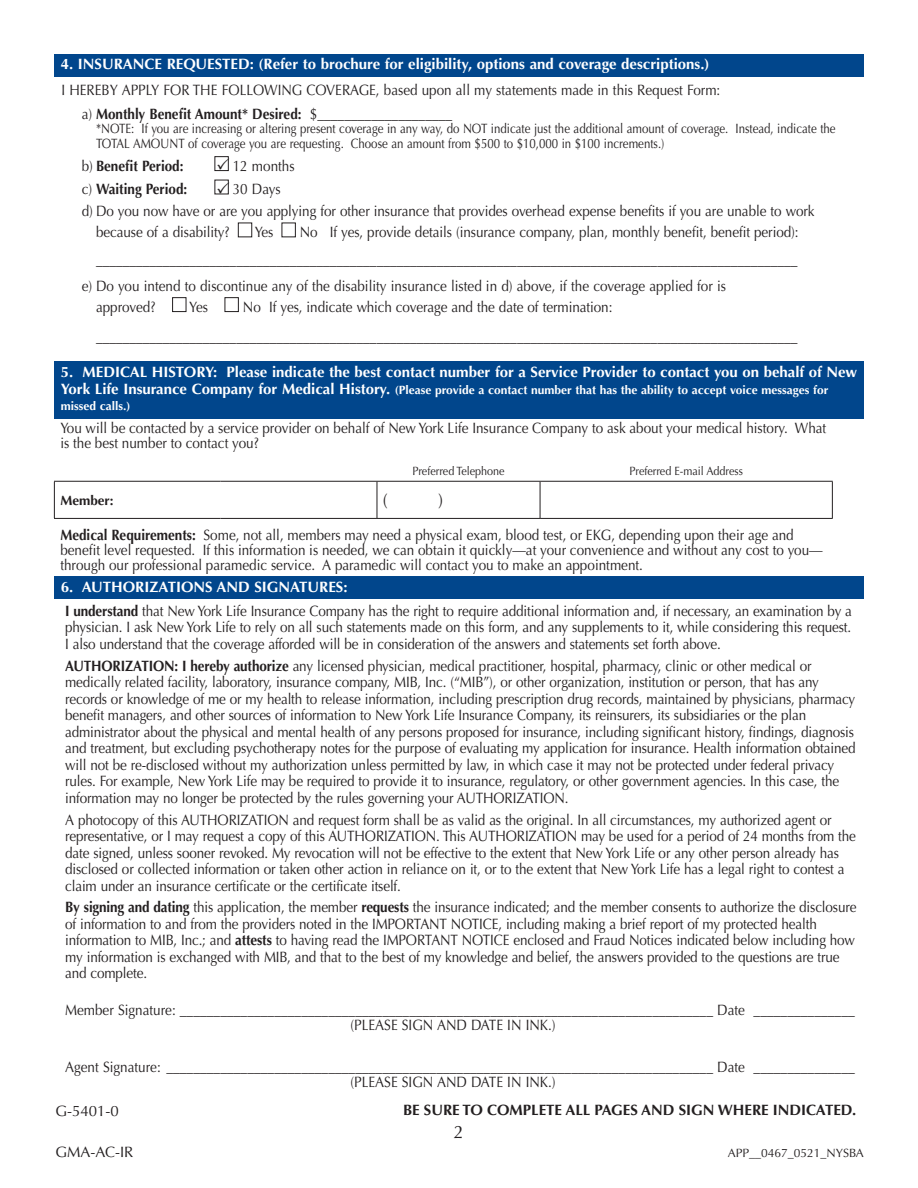
<style>
.page{position:relative;width:918px;height:1188px;background:#fff}
.page>*{position:absolute;margin:0;border:0;box-sizing:border-box;transform-origin:0 0}
._12pt_subhead{font:18px "Optima LT Std";color:#231f20}
.t1{font:15px/16.5px "Optima LT Std";letter-spacing:-.01em;color:#231f20;scale:.9 1}
.t2{font:700 15px "Optima LT Std";color:#fff}
.t3{font:700 15px "Optima LT Std";color:#231f20;scale:.9 1}
.t4{font:700 15px "Optima LT Std";color:#231f20}
.t5{font:15px "Optima LT Std";letter-spacing:-.01em;color:#231f20}
.t6{font:13.5px/14.2px "Optima LT Std";color:#231f20;scale:.85 1}
.t7{font:700 13.5px "Optima LT Std";color:#231f20}
.t8{font:700 12px/16.5px "Optima LT Std";color:#fff}
.Body_Copy{font:12px "Optima LT Std";color:#231f20;scale:.9 1}
.Body_Copy-2{font:12px "Optima LT Std";color:#231f20}
.s1{font-weight:400}
.s2{font-size:15px}
.s3{font-weight:700}
</style>
<div class="page">
<div style="left:214px;top:156px;width:15px;height:15px;border:1px solid #231f20"></div>
<div style="left:238px;top:223px;width:14px;height:14px;border:1px solid #231f20"></div>
<div style="left:282px;top:223px;width:14px;height:14px;border:1px solid #231f20"></div>
<div style="left:172px;top:297px;width:14px;height:15px;border:1px solid #231f20"></div>
<div style="left:225px;top:297px;width:14px;height:15px;border:1px solid #231f20"></div>
<div style="left:54px;top:54px;width:810px;height:22px;background:#01468c"></div>
<div style="left:54px;top:362px;width:810px;height:57px;background:#01468c"></div>
<div style="left:54px;top:577px;width:810px;height:22px;background:#01468c"></div>
<svg style="left:55px;top:482px;width:777px;height:36px"></svg>
<hr style="left:54px;top:481px;width:166px;height:1px;background:#231f20">
<hr style="left:54px;top:482px;width:1px;height:36px;background:#231f20">
<hr style="left:220px;top:481px;width:157px;height:1px;background:#231f20">
<hr style="left:377px;top:481px;width:163px;height:1px;background:#231f20">
<hr style="left:377px;top:482px;width:1px;height:36px;background:#231f20">
<hr style="left:540px;top:481px;width:293px;height:1px;background:#231f20">
<hr style="left:540px;top:482px;width:1px;height:36px;background:#231f20">
<hr style="left:832px;top:482px;width:1px;height:36px;background:#231f20">
<hr style="left:54px;top:518px;width:166px;height:1px;background:#231f20">
<hr style="left:220px;top:518px;width:157px;height:1px;background:#231f20">
<hr style="left:377px;top:518px;width:163px;height:1px;background:#231f20">
<hr style="left:540px;top:518px;width:293px;height:1px;background:#231f20">
<svg style="left:217px;top:158px;width:12px;height:12px"></svg>
<svg style="left:227px;top:182px;width:2px;height:11px"></svg>
<p class="t2" style="left:61px;top:56px;width:650px">4. INSURANCE REQUESTED: (Refer to brochure for eligibility, options and coverage descriptions.)</p>
<p class="t1" style="left:62px;top:82px;width:734px">I HEREBY APPLY FOR THE FOLLOWING COVERAGE, based upon all my statements made in this Request Form:</p>
<p class="t3" style="left:82px;top:105px;width:413px"><span class="s1">a)</span> Monthly Benefit Amount* Desired: <span class="s1">$____________________</span></p>
<p class="t6" style="left:96px;top:122px;width:872px">*NOTE: If you are increasing or altering present coverage in any way, do NOT indicate just the additional amount of coverage. Instead, indicate the<br>TOTAL AMOUNT of coverage you are requesting. Choose an amount from $500 to $10,000 in $100 increments.)</p>
<p class="t3" style="left:82px;top:157px;width:115px"><span class="s1">b)</span> Benefit Period:</p>
<p class="t1" style="left:233px;top:158px;width:70px">12 months</p>
<p class="t3" style="left:82px;top:181px;width:119px"><span class="s1">c)</span> Waiting Period:</p>
<p class="t1" style="left:233px;top:181px;width:55px">30 Days</p>
<p class="t1" style="left:96px;top:201px;width:800px;line-height:21px;text-indent:-14px">d) Do you now have or are you applying for other insurance that provides overhead expense benefits if you are unable to work because of a disability?</p>
<p class="t1" style="left:255px;top:224px;width:22px">Yes</p>
<p class="t1" style="left:300px;top:224px;width:556px">No If yes, provide details (insurance company, plan, monthly benefit, benefit period):</p>
<p class="t1" style="left:96px;top:251px;width:781px">_________________________________________________________________________________________________________</p>
<p class="t1" style="left:96px;top:276px;width:702px;line-height:21px;text-indent:-14px">e) Do you intend to discontinue any of the disability insurance listed in d) above, if the coverage applied for is approved?</p>
<p class="t1" style="left:189px;top:299px;width:22px">Yes</p>
<p class="t1" style="left:243px;top:299px;width:412px">No If yes, indicate which coverage and the date of termination:</p>
<p class="t1" style="left:96px;top:329px;width:781px">_________________________________________________________________________________________________________</p>
<p class="t2" style="left:61px;top:363px;width:798px">5. MEDICAL HISTORY: Please indicate the best contact number for a Service Provider to contact you on behalf of New</p>
<p class="t8" style="left:61px;top:381px;width:769px"><span class="s2">York Life Insurance Company for Medical History.</span> (Please provide a contact number that has the ability to accept voice messages for missed calls.)</p>
<p class="t1" style="left:60px;top:421px;width:853px;line-height:15px">You will be contacted by a service provider on behalf of New York Life Insurance Company to ask about your medical history. What is the best number to contact you?</p>
<p class="Body_Copy" style="left:412px;top:464px;width:104px">Preferred Telephone</p>
<p class="Body_Copy" style="left:629px;top:464px;width:128px">Preferred E-mail Address</p>
<p class="t7" style="left:60px;top:492px;width:55px">Member:</p>
<p class="_12pt_subhead" style="left:383px;top:490px;width:7px">(</p>
<p class="_12pt_subhead" style="left:438px;top:490px;width:7px">)</p>
<p class="t1" style="left:60px;top:528px;width:849px;line-height:15px"><span class="s3">Medical Requirements:</span> Some, not all, members may need a physical exam, blood test, or EKG, depending upon their age and benefit level requested. If this information is needed, we can obtain it quickly—at your convenience and without any cost to you— through our professional paramedic service. A paramedic will contact you to make an appointment.</p>
<p class="t2" style="left:61px;top:578px;width:288px">6. AUTHORIZATIONS AND SIGNATURES:</p>
<p class="t1" style="left:65px;top:603px;width:876px;text-align:justify"><span class="s3">I understand</span> that New York Life Insurance Company has the right to require additional information and, if necessary, an examination by a physician. I ask New York Life to rely on all such statements made on this form, and any supplements to it, while considering this request.<br>I also understand that the coverage afforded will be in consideration of the answers and statements set forth above.</p>
<p class="t1" style="left:65px;top:658px;width:880px"><span class="s3">AUTHORIZATION: I hereby authorize</span> any licensed physician, medical practitioner, hospital, pharmacy, clinic or other medical or medically related facility, laboratory, insurance company, MIB, Inc. (“MIB”), or other organization, institution or person, that has any records or knowledge of me or my health to release information, including prescription drug records, maintained by physicians, pharmacy benefit managers, and other sources of information to New York Life Insurance Company, its reinsurers, its subsidiaries or the plan administrator about the physical and mental health of any persons proposed for insurance, including significant history, findings, diagnosis and treatment, but excluding psychotherapy notes for the purpose of evaluating my application for insurance. Health information obtained will not be re-disclosed without my authorization unless permitted by law, in which case it may not be protected under federal privacy rules. For example, New York Life may be required to provide it to insurance, regulatory, or other government agencies. In this case, the information may no longer be protected by the rules governing your AUTHORIZATION.</p>
<p class="t1" style="left:65px;top:811px;width:880px">A photocopy of this AUTHORIZATION and request form shall be as valid as the original. In all circumstances, my authorized agent or representative, or I may request a copy of this AUTHORIZATION. This AUTHORIZATION may be used for a period of 24 months from the date signed, unless sooner revoked. My revocation will not be effective to the extent that New York Life or any other person already has disclosed or collected information or taken other action in reliance on it, or to the extent that New York Life has a legal right to contest a claim under an insurance certificate or the certificate itself.</p>
<p class="t1" style="left:65px;top:899px;width:881px"><span class="s3">By signing and dating</span> this application, the member <span class="s3">requests</span> the insurance indicated; and the member consents to authorize the disclosure of information to and from the providers noted in the IMPORTANT NOTICE, including making a brief report of my protected health information to MIB, Inc.; and <span class="s3">attests</span> to having read the IMPORTANT NOTICE enclosed and Fraud Notices indicated below including how my information is exchanged with MIB, and that to the best of my knowledge and belief, the answers provided to the questions are true and complete.</p>
<p class="t1" style="left:65px;top:1002px;width:879px">Member Signature: _______________________________________________________________________________ Date _______________</p>
<p class="t1" style="left:350px;top:1017px;width:230px">(PLEASE SIGN AND DATE IN INK.)</p>
<p class="t1" style="left:65px;top:1058px;width:879px">Agent Signature: _________________________________________________________________________________ Date _______________</p>
<p class="t1" style="left:350px;top:1073px;width:230px">(PLEASE SIGN AND DATE IN INK.)</p>
<p class="_12pt_subhead" style="left:454px;top:1122px;width:12px">2</p>
<p class="t5" style="left:56px;top:1102px;width:65px">G-5401-0</p>
<p class="t4" style="left:403px;top:1101px;width:455px">BE SURE TO COMPLETE ALL PAGES AND SIGN WHERE INDICATED.</p>
<p class="t5" style="left:56px;top:1143px;width:79px">GMA-AC-IR</p>
<p class="Body_Copy-2" style="left:728px;top:1146px;width:138px">APP__0467_0521_NYSBA</p>
</div>
